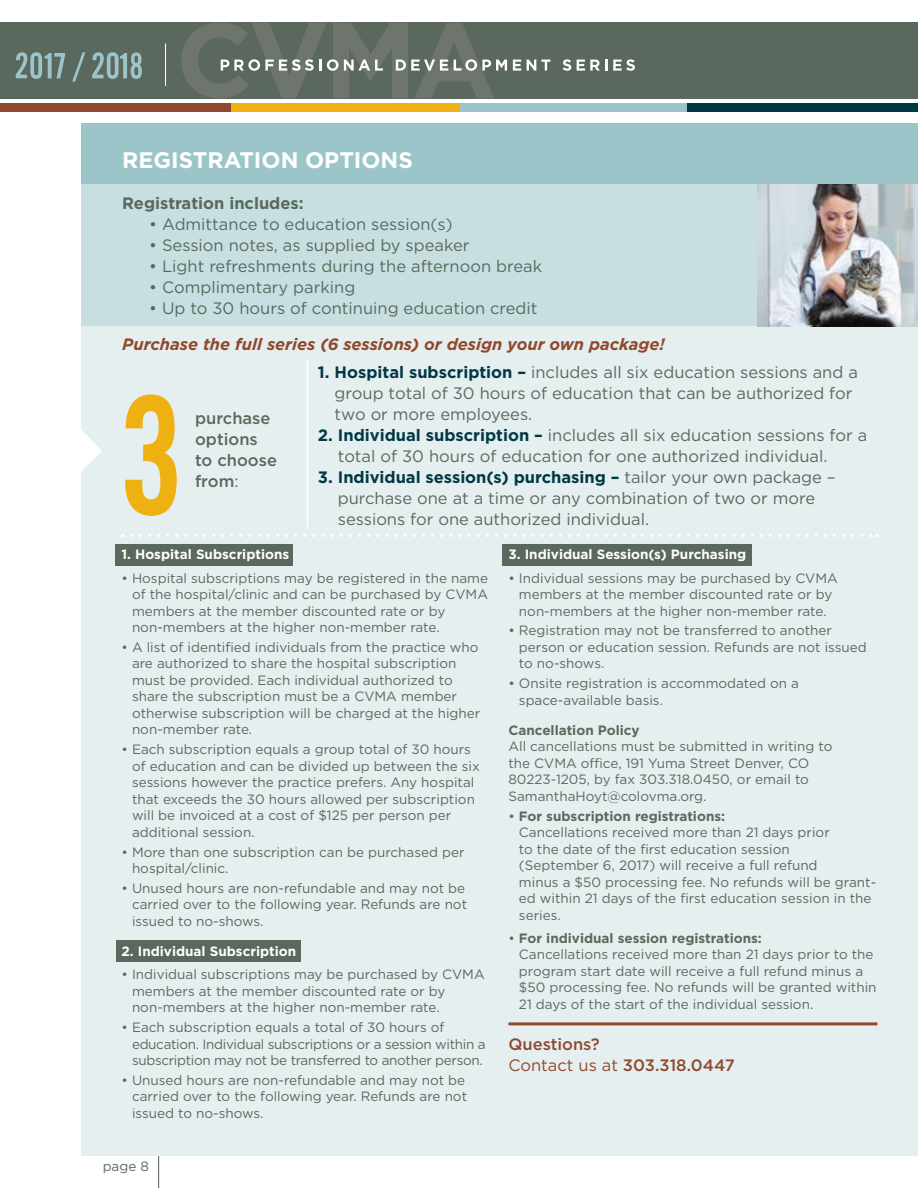
<style>
.page{position:relative;width:918px;height:1188px;background:#fff}
.page>*{position:absolute;margin:0;border:0;box-sizing:border-box;transform-origin:0 0}
.t1{font:165.6px "Alternate Gothic No 2 BT";color:#eeb111}
.t2{font:700 22.5px "Gotham HTF";color:#fff}
.t3{font:16.5px/21px "Gotham HTF";color:#5b685d}
.t4{font:italic 700 16.5px "Gotham";color:#90492d}
.t5{font:500 16.5px/21px "Gotham HTF";color:#90492d}
.t6{font:500 16.5px/21px "Gotham HTF";color:#5b685d}
.t7{font:700 16.5px "Gotham HTF";color:#5b685d}
.t8{font:13.5px/16.5px "Gotham HTF";color:#5b685d}
.t9{font:13.5px/16.5px "Gotham HTF";letter-spacing:-.025em;color:#5b685d}
.t10{font:700 13.5px "Gotham HTF";color:#fff}
.t11{font:700 13.5px "Gotham HTF";color:#5b685d}
.t12{font:13.5px "Gotham";color:#5b685d}
.s1{font-weight:700;color:#003846}
.s2{font-weight:400}
.s3{font-weight:700}
</style>
<div class="page">
<div style="left:0;top:22px;width:918px;height:77px;background:#5b685d"></div>
<div style="left:230px;top:103px;width:231px;height:9px;background:#eeb111"></div>
<div style="left:0;top:103px;width:230px;height:9px;background:#90492d"></div>
<div style="left:461px;top:103px;width:230px;height:9px;background:#9cc5ca"></div>
<div style="left:688px;top:103px;width:230px;height:9px;background:#003846"></div>
<hr style="left:165px;top:44px;width:1px;height:42px;background:#fff">
<svg style="left:181px;top:23px;width:326px;height:75px"></svg>
<svg style="left:513px;top:60px;width:8px;height:11px"></svg>
<svg style="left:527px;top:60px;width:24px;height:11px"></svg>
<svg style="left:563px;top:59px;width:8px;height:12px"></svg>
<svg style="left:577px;top:60px;width:30px;height:11px"></svg>
<svg style="left:613px;top:59px;width:22px;height:12px"></svg>
<svg style="left:72px;top:52px;width:13px;height:30px"></svg>
<svg style="left:16px;top:52px;width:49px;height:27px"></svg>
<svg style="left:92px;top:52px;width:50px;height:27px"></svg>
<hr style="left:158px;top:1143px;width:1px;height:45px;background:#5b685d">
<div style="left:82px;top:123px;width:836px;height:1033px;background:#e5efef"></div>
<div style="left:82px;top:184px;width:735px;height:142px;background:#c8dfe1"></div>
<img style="left:757px;top:184px;width:161px;height:142px">
<svg style="left:81px;top:429px;width:21px;height:43px"></svg>
<div style="left:82px;top:123px;width:836px;height:61px;background:#9cc5ca"></div>
<hr style="left:307px;top:360px;width:1px;height:167px;background:#fff">
<div style="left:116px;top:544px;width:177px;height:22px;background:#5b685d"></div>
<div style="left:502px;top:544px;width:250px;height:22px;background:#5b685d"></div>
<div style="left:116px;top:940px;width:185px;height:22px;background:#5b685d"></div>
<hr style="left:508px;top:1022px;width:369px;height:3px;background:#90492d">
<svg style="left:131px;top:534px;width:747px;height:3px"></svg>
<h2 class="t2" style="left:122px;top:147px;width:292px">REGISTRATION OPTIONS</h2>
<p class="t7" style="left:122px;top:193px;width:183px">Registration includes:</p>
<p class="t3" style="left:149px;top:213px;width:305px">• Admittance to education session(s)</p>
<p class="t3" style="left:149px;top:234px;width:322px">• Session notes, as supplied by speaker</p>
<p class="t3" style="left:149px;top:255px;width:394px">• Light refreshments during the afternoon break</p>
<p class="t3" style="left:149px;top:276px;width:208px">• Complimentary parking</p>
<p class="t3" style="left:149px;top:297px;width:390px">• Up to 30 hours of continuing education credit</p>
<p class="t4" style="left:122px;top:335px;width:544px">Purchase the full series (6 sessions) or design your own package!</p>
<p class="t3" style="left:335px;top:361px;width:525px;text-indent:-17px"><span class="s1">1. Hospital subscription –</span> includes all six education sessions and a group total of 30 hours of education that can be authorized for two or more employees.</p>
<p class="t3" style="left:338px;top:424px;width:531px;text-indent:-20px"><span class="s1">2. Individual subscription –</span> includes all six education sessions for a total of 30 hours of education for one authorized individual.</p>
<p class="t3" style="left:318px;top:466px;width:519px;text-align:center"><span class="s1">3. Individual session(s) purchasing –</span> tailor your own package – purchase one at a time or any combination of two or more</p>
<h1 class="t1" style="left:121px;top:364px;width:63px">3</h1>
<p class="t6" style="left:195px;top:407px;width:83px">purchase options to choose from<span class="s2">:</span></p>
<p class="t3" style="left:338px;top:508px;width:313px">sessions for one authorized individual.</p>
<p class="t10" style="left:122px;top:547px;width:169px">1. Hospital Subscriptions</p>
<p class="t8" style="left:132px;top:569px;width:358px;text-indent:-11px">• Hospital subscriptions may be registered in the name of the hospital/clinic and can be purchased by CVMA members at the member discounted rate or by non-members at the higher non-member rate.</p>
<p class="t8" style="left:132px;top:639px;width:350px;text-indent:-11px">• A list of identified individuals from the practice who are authorized to share the hospital subscription must be provided. Each individual authorized to share the subscription must be a CVMA member otherwise subscription will be charged at the higher non-member rate.</p>
<p class="t8" style="left:132px;top:741px;width:349px;text-indent:-11px">• Each subscription equals a group total of 30 hours of education and can be divided up between the six sessions however the practice prefers. Any hospital that exceeds the 30 hours allowed per subscription will be invoiced at a cost of $125 per person per additional session.</p>
<p class="t8" style="left:132px;top:843px;width:334px;text-indent:-11px">• More than one subscription can be purchased per hospital/clinic.</p>
<p class="t8" style="left:132px;top:880px;width:337px;text-indent:-11px">• Unused hours are non-refundable and may not be carried over to the following year. Refunds are not issued to no-shows.</p>
<p class="t10" style="left:122px;top:943px;width:176px">2. Individual Subscription</p>
<p class="t8" style="left:132px;top:966px;width:354px;text-indent:-11px">• Individual subscriptions may be purchased by CVMA members at the member discounted rate or by non-members at the higher non-member rate.</p>
<p class="t9" style="left:132px;top:1019px;width:355px;text-indent:-11px">• Each subscription equals a total of 30 hours of education. Individual subscriptions or a session within a subscription may not be transferred to another person.</p>
<p class="t8" style="left:132px;top:1072px;width:337px;text-indent:-11px">• Unused hours are non-refundable and may not be carried over to the following year. Refunds are not issued to no-shows.</p>
<p class="t12" style="left:103px;top:1159px;width:48px">page 8</p>
<p class="t10" style="left:508px;top:547px;width:239px">3. Individual Session(s) Purchasing</p>
<p class="t8" style="left:508px;top:569px;width:331px;text-align:center">• Individual sessions may be purchased by CVMA members at the member discounted rate or by non-members at the higher non-member rate.</p>
<p class="t8" style="left:519px;top:622px;width:349px;text-indent:-11px">• Registration may not be transferred to another person or education session. Refunds are not issued to no-shows.</p>
<p class="t8" style="left:519px;top:675px;width:282px;text-indent:-11px">• Onsite registration is accommodated on a space-available basis.</p>
<p class="t11" style="left:508px;top:722px;width:133px">Cancellation Policy</p>
<p class="t8" style="left:508px;top:738px;width:326px">All cancellations must be submitted in writing to the CVMA office, 191 Yuma Street Denver, CO 80223-1205, by fax 303.318.0450, or email to SamanthaHoyt@colovma.org.</p>
<p class="t8" style="left:519px;top:807px;width:359px;text-indent:-11px">• <span class="s3">For subscription registrations:<br></span>Cancellations received more than 21 days prior<br>to the date of the first education session<br>(September 6, 2017) will receive a full refund<br>minus a $50 processing fee. No refunds will be grant&shy;ed within 21 days of the first education session in the series.</p>
<p class="t8" style="left:519px;top:930px;width:359px;text-indent:-11px">• <span class="s3">For individual session registrations:<br></span>Cancellations received more than 21 days prior to the program start date will receive a full refund minus a $50 processing fee. No refunds will be granted within 21 days of the start of the individual session.</p>
<p class="t5" style="left:508px;top:1033px;width:228px">Questions?<br><span class="s2">Contact us at</span> 303.318.0447</p>
</div>
